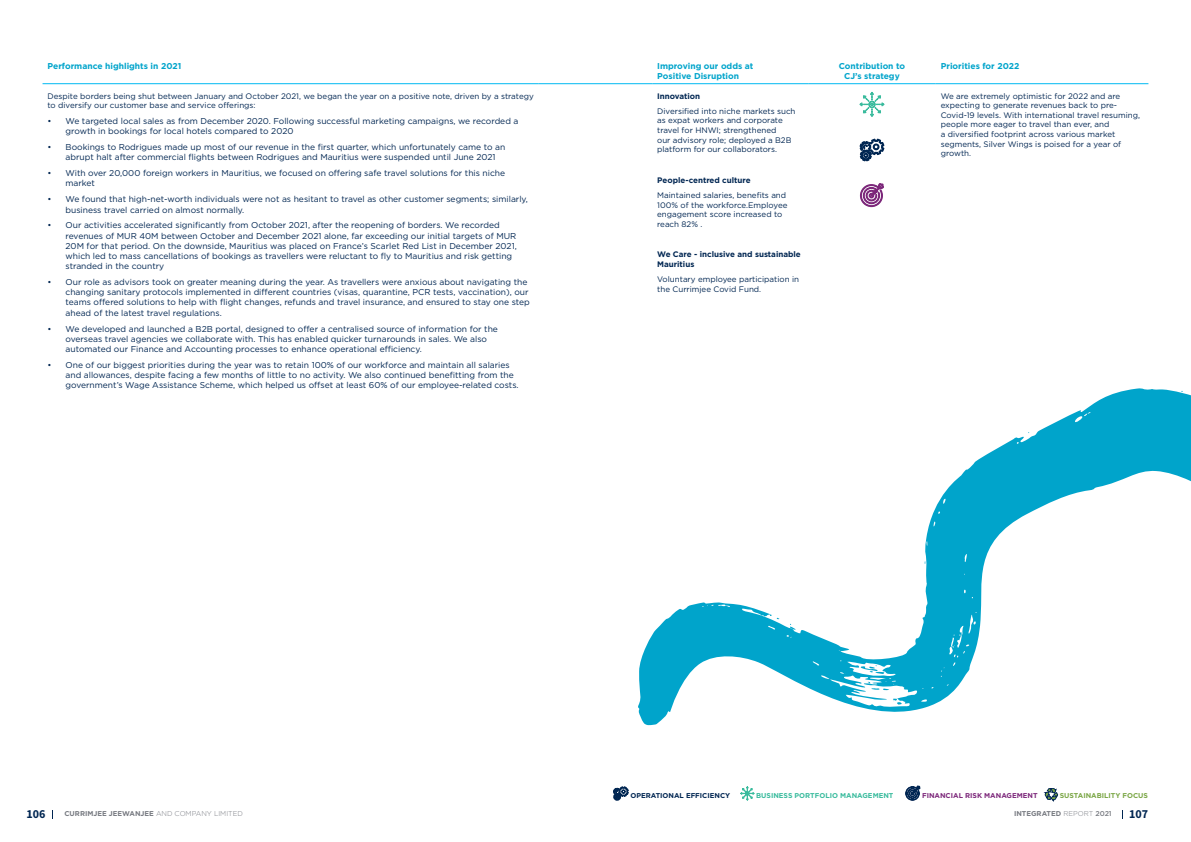
<style>
.page{position:relative;width:1191px;height:842px;background:#fff}
.page>*{position:absolute;margin:0;border:0;box-sizing:border-box;transform-origin:0 0}
.t1{font:12px "Source Sans Variable";color:#002652}
.t2{font:8.5px/10.2px "Gotham";color:#002652}
.t3{font:700 8.5px/10.2px "Gotham";color:#00a4cb}
.t4{font:8px/9.6px "Gotham";color:#002652}
.t5{font:700 8px/9.6px "Gotham";color:#002652}
.t6{font:700 7px "Gotham";color:#777a81}
.t7{font:700 7px "Gotham";color:#39bb9d}
.t8{font:700 7px "Gotham";color:#7c277a}
.t9{font:700 7px "Gotham";color:#002652}
.t10{font:700 7px "Gotham";color:#7aa645}
.s1{font-weight:300}
.s2{font-weight:500}
</style>
<div class="page">
<hr style="left:43px;top:83px;width:496px;height:1px;background:#00baf2">
<hr style="left:539px;top:83px;width:113px;height:1px;background:#00baf2">
<hr style="left:652px;top:83px;width:156px;height:1px;background:#00baf2">
<hr style="left:808px;top:83px;width:127px;height:1px;background:#00baf2">
<hr style="left:935px;top:83px;width:213px;height:1px;background:#00baf2">
<svg style="left:859px;top:92px;width:25px;height:25px"></svg>
<svg style="left:860px;top:139px;width:24px;height:22px"></svg>
<svg style="left:860px;top:183px;width:23px;height:24px"></svg>
<svg style="left:613px;top:787px;width:15px;height:14px"></svg>
<svg style="left:740px;top:786px;width:14px;height:15px"></svg>
<svg style="left:905px;top:786px;width:15px;height:14px"></svg>
<svg style="left:1044px;top:788px;width:13px;height:13px"></svg>
<svg style="left:638px;top:388px;width:553px;height:338px"></svg>
<svg style="left:769px;top:614px;width:11px;height:5px"></svg>
<svg style="left:789px;top:623px;width:7px;height:7px"></svg>
<svg style="left:864px;top:682px;width:29px;height:9px"></svg>
<svg style="left:891px;top:698px;width:10px;height:7px"></svg>
<svg style="left:854px;top:665px;width:30px;height:9px"></svg>
<p class="t3" style="left:48px;top:60px;width:135px">Performance highlights in 2021</p>
<p class="t3" style="left:657px;top:60px;width:98px">Improving our odds at<br>Positive Disruption</p>
<p class="t3" style="left:838px;top:60px;width:68px;text-align:center">Contribution to<br>CJ’s strategy</p>
<p class="t3" style="left:940px;top:60px;width:80px">Priorities for 2022</p>
<p class="t4" style="left:48px;top:91px;width:488px">Despite borders being shut between January and October 2021, we began the year on a positive note, driven by a strategy to diversify our customer base and service offerings:</p>
<p class="t2" style="left:66px;top:116px;width:454px;text-indent:-18px">• We targeted local sales as from December 2020. Following successful marketing campaigns, we recorded a growth in bookings for local hotels compared to 2020</p>
<p class="t2" style="left:66px;top:142px;width:441px;text-indent:-18px">• Bookings to Rodrigues made up most of our revenue in the first quarter, which unfortunately came to an abrupt halt after commercial flights between Rodrigues and Mauritius were suspended until June 2021</p>
<p class="t2" style="left:66px;top:168px;width:441px;text-indent:-18px">• With over 20,000 foreign workers in Mauritius, we focused on offering safe travel solutions for this niche market</p>
<p class="t2" style="left:66px;top:194px;width:464px;text-indent:-18px">• We found that high-net-worth individuals were not as hesitant to travel as other customer segments; similarly, business travel carried on almost normally.</p>
<p class="t2" style="left:66px;top:220px;width:453px;text-indent:-18px">• Our activities accelerated significantly from October 2021, after the reopening of borders. We recorded revenues of MUR 40M between October and December 2021 alone, far exceeding our initial targets of MUR 20M for that period. On the downside, Mauritius was placed on France’s Scarlet Red List in December 2021, which led to mass cancellations of bookings as travellers were reluctant to fly to Mauritius and risk getting stranded in the country</p>
<p class="t2" style="left:66px;top:277px;width:466px;text-indent:-18px">• Our role as advisors took on greater meaning during the year. As travellers were anxious about navigating the changing sanitary protocols implemented in different countries (visas, quarantine, PCR tests, vaccination), our teams offered solutions to help with flight changes, refunds and travel insurance, and ensured to stay one step ahead of the latest travel regulations.</p>
<p class="t2" style="left:66px;top:323px;width:434px;text-indent:-18px">• We developed and launched a B2B portal, designed to offer a centralised source of information for the overseas travel agencies we collaborate with. This has enabled quicker turnarounds in sales. We also automated our Finance and Accounting processes to enhance operational efficiency.</p>
<p class="t2" style="left:66px;top:359px;width:454px;text-indent:-18px">• One of our biggest priorities during the year was to retain 100% of our workforce and maintain all salaries and allowances, despite facing a few months of little to no activity. We also continued benefitting from the government’s Wage Assistance Scheme, which helped us offset at least 60% of our employee-related costs.</p>
<p class="t4" style="left:940px;top:91px;width:201px">We are extremely optimistic for 2022 and are expecting to generate revenues back to pre-Covid-19 levels. With international travel resuming, people more eager to travel than ever, and<br>a diversified footprint across various market segments, Silver Wings is poised for a year of growth.</p>
<p class="t5" style="left:657px;top:91px;width:45px">Innovation</p>
<p class="t4" style="left:657px;top:106px;width:140px">Diversified into niche markets such as expat workers and corporate travel for HNWI; strengthened<br>our advisory role; deployed a B2B platform for our collaborators.</p>
<p class="t5" style="left:657px;top:175px;width:95px">People-centred culture</p>
<p class="t4" style="left:657px;top:190px;width:132px">Maintained salaries, benefits and<br>100% of the workforce.Employee engagement score increased to reach 82% .</p>
<p class="t5" style="left:657px;top:250px;width:145px">We Care - inclusive and sustainable<br>Mauritius</p>
<p class="t4" style="left:657px;top:274px;width:143px">Voluntary employee participation in the Currimjee Covid Fund.</p>
<p class="t9" style="left:630px;top:791px;width:101px">OPERATIONAL EFFICIENCY</p>
<p class="t7" style="left:756px;top:791px;width:139px">BUSINESS PORTFOLIO MANAGEMENT</p>
<p class="t8" style="left:922px;top:791px;width:117px">FINANCIAL RISK MANAGEMENT</p>
<p class="t10" style="left:1059px;top:791px;width:90px">SUSTAINABILITY FOCUS</p>
<h1 class="t1" style="left:26px;top:807px;width:21px">106</h1>
<p class="t6" style="left:64px;top:809px;width:180px">CURRIMJEE JEEWANJEE <span class="s1">AND COMPANY LIMITED</span></p>
<p class="t6" style="left:1014px;top:809px;width:99px">INTEGRATED <span class="s1">REPORT</span> <span class="s2">2021</span></p>
<h1 class="t1" style="left:1129px;top:807px;width:21px">107</h1>
</div>
